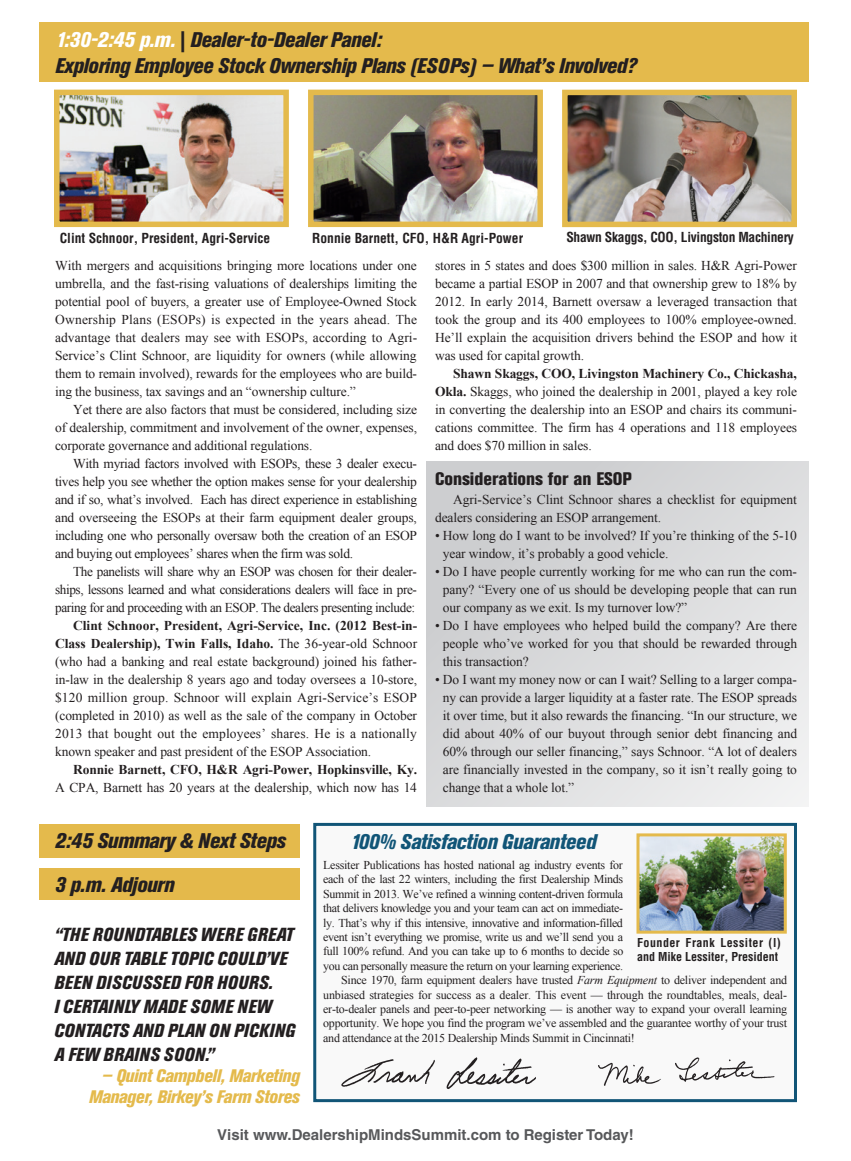
<style>
.page{position:relative;width:851px;height:1161px;background:#fff}
.page>*{position:absolute;margin:0;border:0;box-sizing:border-box;transform-origin:0 0}
.t1{font:italic 800 condensed 21px/25.2px "Akzidenz Grotesk BE";letter-spacing:-.02em;color:#231f20}
.t2{font:italic 800 condensed 21px "Akzidenz Grotesk BE";letter-spacing:-.02em;color:#157}
.t3{font:italic 800 condensed 18.75px/24px "Akzidenz Grotesk BE";letter-spacing:.02em;color:#231f20}
.t4{font:italic 800 condensed 18px/21px "Akzidenz Grotesk BE";letter-spacing:-.02em;color:#e4ba4c;text-align:right}
.t5{font:800 condensed 18px "Akzidenz Grotesk BE";color:#231f20}
.t6{font:700 15px "Helvetica LT Std";color:#57585a}
.t7{font:13.5px/18px "Times New Roman";letter-spacing:-.01em;color:#231f20;text-align:justify}
.t8{font:700 condensed 13.5px "Helvetica LT Std";color:#231f20}
.t9{font:700 13.5px "Times New Roman";letter-spacing:-.01em;color:#231f20}
.t10{font:700 condensed 13.5px "Helvetica LT Std";letter-spacing:-.02em;color:#231f20}
.t11{font:12px "Times New Roman";letter-spacing:-.02em;color:#231f20}
.t12{font:700 condensed 12px/13.5px "Helvetica LT Std";color:#231f20}
.s1{color:#fff}
.s2{font-style:normal}
.s3{font-weight:700}
.s4{font-style:italic}
</style>
<div class="page">
<div style="left:426px;top:461px;width:382px;height:346px;background:linear-gradient(to right,#cfd0d2,#e7e8e9)"></div>
<div style="left:39px;top:22px;width:769px;height:59px;background:#e4ba4c"></div>
<img style="left:60px;top:96px;width:223px;height:125px">
<div style="left:54px;top:90px;width:235px;height:137px;border:5px solid #e4ba4c"></div>
<img style="left:314px;top:96px;width:223px;height:125px">
<div style="left:308px;top:90px;width:235px;height:137px;border:5px solid #e4ba4c"></div>
<img style="left:568px;top:96px;width:223px;height:125px">
<div style="left:562px;top:90px;width:235px;height:137px;border:5px solid #e4ba4c"></div>
<div style="left:39px;top:824px;width:260px;height:34px;background:#e4ba4c"></div>
<div style="left:39px;top:868px;width:260px;height:32px;background:#e4b94b"></div>
<div style="left:315px;top:824px;width:480px;height:277px;background:#f9f9f9"></div>
<div style="left:313px;top:823px;width:484px;height:279px;border:3px solid #157"></div>
<img style="left:640px;top:837px;width:142px;height:93px">
<div style="left:636px;top:833px;width:150px;height:101px;border:3px solid #e4ba4c"></div>
<img style="left:341px;top:1057px;width:194px;height:32px">
<img style="left:598px;top:1057px;width:177px;height:29px">
<h1 class="t1" style="left:55px;top:28px;width:582px"><span class="s1">1:30-2:45 p.m.</span> <span class="s2">|</span> Dealer-to-Dealer Panel:<br>Exploring Employee Stock Ownership Plans (ESOPs) — What’s Involved?</h1>
<p class="t8" style="left:60px;top:229px;width:212px">Clint Schnoor, President, Agri-Service</p>
<p class="t8" style="left:312px;top:229px;width:212px">Ronnie Barnett, CFO, H&amp;R Agri-Power</p>
<p class="t10" style="left:566px;top:229px;width:229px">Shawn Skaggs, COO, Livingston Machinery</p>
<p class="t7" style="left:55px;top:256px;width:363px">With mergers and acquisitions bringing more locations under one umbrella, and the fast-rising valuations of dealerships limiting the potential pool of buyers, a greater use of Employee-Owned Stock Ownership Plans (ESOPs) is expected in the years ahead. The advantage that dealers may see with ESOPs, according to Agri-Service’s Clint Schnoor, are liquidity for owners (while allowing them to remain involved), rewards for the employees who are build&shy;ing the business, tax savings and an “ownership culture.”</p>
<p class="t7" style="left:55px;top:400px;width:363px;text-indent:18px">Yet there are also factors that must be considered, including size of dealership, commitment and involvement of the owner, expenses, corporate governance and additional regulations.</p>
<p class="t7" style="left:55px;top:454px;width:363px;text-indent:18px">With myriad factors involved with ESOPs, these 3 dealer execu&shy;tives help you see whether the option makes sense for your dealership and if so, what’s involved. Each has direct experience in establishing and overseeing the ESOPs at their farm equipment dealer groups, including one who personally oversaw both the creation of an ESOP and buying out employees’ shares when the firm was sold.</p>
<p class="t7" style="left:55px;top:562px;width:363px;text-indent:18px">The panelists will share why an ESOP was chosen for their dealer&shy;ships, lessons learned and what considerations dealers will face in pre&shy;paring for and proceeding with an ESOP. The dealers presenting include:</p>
<p class="t7" style="left:55px;top:616px;width:363px;text-indent:18px"><span class="s3">Clint Schnoor, President, Agri-Service, Inc. (2012 Best-in-Class Dealership), Twin Falls, Idaho.</span> The 36-year-old Schnoor (who had a banking and real estate background) joined his father&shy;in-law in the dealership 8 years ago and today oversees a 10-store, $120 million group. Schnoor will explain Agri-Service’s ESOP (completed in 2010) as well as the sale of the company in October 2013 that bought out the employees’ shares. He is a nationally known speaker and past president of the ESOP Association.</p>
<p class="t9" style="left:73px;top:762px;width:345px">Ronnie Barnett, CFO, H&amp;R Agri-Power, Hopkinsville, Ky.</p>
<p class="t7" style="left:55px;top:778px;width:363px">A CPA, Barnett has 20 years at the dealership, which now has 14</p>
<p class="t7" style="left:435px;top:256px;width:363px">stores in 5 states and does $300 million in sales. H&amp;R Agri-Power became a partial ESOP in 2007 and that ownership grew to 18% by 2012. In early 2014, Barnett oversaw a leveraged transaction that took the group and its 400 employees to 100% employee-owned.<br>He’ll explain the acquisition drivers behind the ESOP and how it was used for capital growth.</p>
<p class="t7" style="left:435px;top:364px;width:363px;text-indent:18px"><span class="s3">Shawn Skaggs, COO, Livingston Machinery Co., Chickasha, Okla.</span> Skaggs, who joined the dealership in 2001, played a key role in converting the dealership into an ESOP and chairs its communi&shy;cations committee. The firm has 4 operations and 118 employees and does $70 million in sales.</p>
<h3 class="t5" style="left:435px;top:468px;width:198px">Considerations for an ESOP</h3>
<p class="t7" style="left:435px;top:490px;width:363px;text-indent:18px">Agri-Service’s Clint Schnoor shares a checklist for equipment dealers considering an ESOP arrangement.</p>
<p class="t7" style="left:443px;top:526px;width:355px;text-indent:-8px">• How long do I want to be involved? If you’re thinking of the 5-10 year window, it’s probably a good vehicle.</p>
<p class="t7" style="left:443px;top:562px;width:355px;text-indent:-8px">• Do I have people currently working for me who can run the com&shy;pany? “Every one of us should be developing people that can run our company as we exit. Is my turnover low?”</p>
<p class="t7" style="left:443px;top:616px;width:356px;text-indent:-8px">• Do I have employees who helped build the company? Are there people who’ve worked for you that should be rewarded through this transaction?</p>
<p class="t7" style="left:443px;top:670px;width:356px;text-indent:-8px">• Do I want my money now or can I wait? Selling to a larger compa&shy;ny can provide a larger liquidity at a faster rate. The ESOP spreads it over time, but it also rewards the financing. “In our structure, we did about 40% of our buyout through senior debt financing and 60% through our seller financing,” says Schnoor. “A lot of dealers are financially invested in the company, so it isn’t really going to change that a whole lot.”</p>
<h1 class="t1" style="left:55px;top:820px;width:233px;line-height:43.8px">2:45 Summary &amp; Next Steps<br>3 p.m. Adjourn</h1>
<h1 class="t2" style="left:350px;top:831px;width:248px">100% Satisfaction Guaranteed</h1>
<p class="t11" style="left:323px;top:858px;width:301px">Lessiter Publications has hosted national ag industry events for</p>
<p class="t11" style="left:323px;top:872px;width:301px">each of the last 22 winters, including the first Dealership Minds</p>
<p class="t11" style="left:323px;top:887px;width:301px">Summit in 2013. We’ve refined a winning content-driven formula</p>
<p class="t11" style="left:323px;top:901px;width:301px">that delivers knowledge you and your team can act on immediate-</p>
<p class="t11" style="left:323px;top:916px;width:301px">ly. That’s why if this intensive, innovative and information-filled</p>
<p class="t11" style="left:323px;top:930px;width:301px">event isn’t everything we promise, write us and we’ll send you a</p>
<p class="t11" style="left:323px;top:944px;width:302px">full 100% refund. And you can take up to 6 months to decide so</p>
<p class="t11" style="left:323px;top:959px;width:301px">you can personally measure the return on your learning experience.</p>
<p class="t11" style="left:341px;top:973px;width:447px">Since 1970, farm equipment dealers have trusted <span class="s4">Farm Equipment</span> to deliver independent and</p>
<p class="t11" style="left:323px;top:988px;width:465px">unbiased strategies for success as a dealer. This event — through the roundtables, meals, deal-</p>
<p class="t11" style="left:323px;top:1002px;width:465px">er-to-dealer panels and peer-to-peer networking — is another way to expand your overall learning</p>
<p class="t11" style="left:323px;top:1016px;width:465px">opportunity. We hope you find the program we’ve assembled and the guarantee worthy of your trust</p>
<p class="t11" style="left:323px;top:1031px;width:313px">and attendance at the 2015 Dealership Minds Summit in Cincinnati!</p>
<h2 class="t3" style="left:54px;top:923px;width:243px">“THE ROUNDTABLES WERE GREAT<br>AND OUR TABLE TOPIC COULD’VE<br>BEEN DISCUSSED FOR HOURS.<br>I CERTAINLY MADE SOME NEW<br>CONTACTS AND PLAN ON PICKING<br>A FEW BRAINS SOON.”</h2>
<h3 class="t4" style="left:89px;top:1066px;width:212px">— Quint Campbell, Marketing<br>Manager, Birkey’s Farm Stores</h3>
<p class="t12" style="left:637px;top:936px;width:145px">Founder Frank Lessiter (l) and Mike Lessiter, President</p>
<p class="t6" style="left:217px;top:1126px;width:418px">Visit www.DealershipMindsSummit.com to Register Today!</p>
</div>
